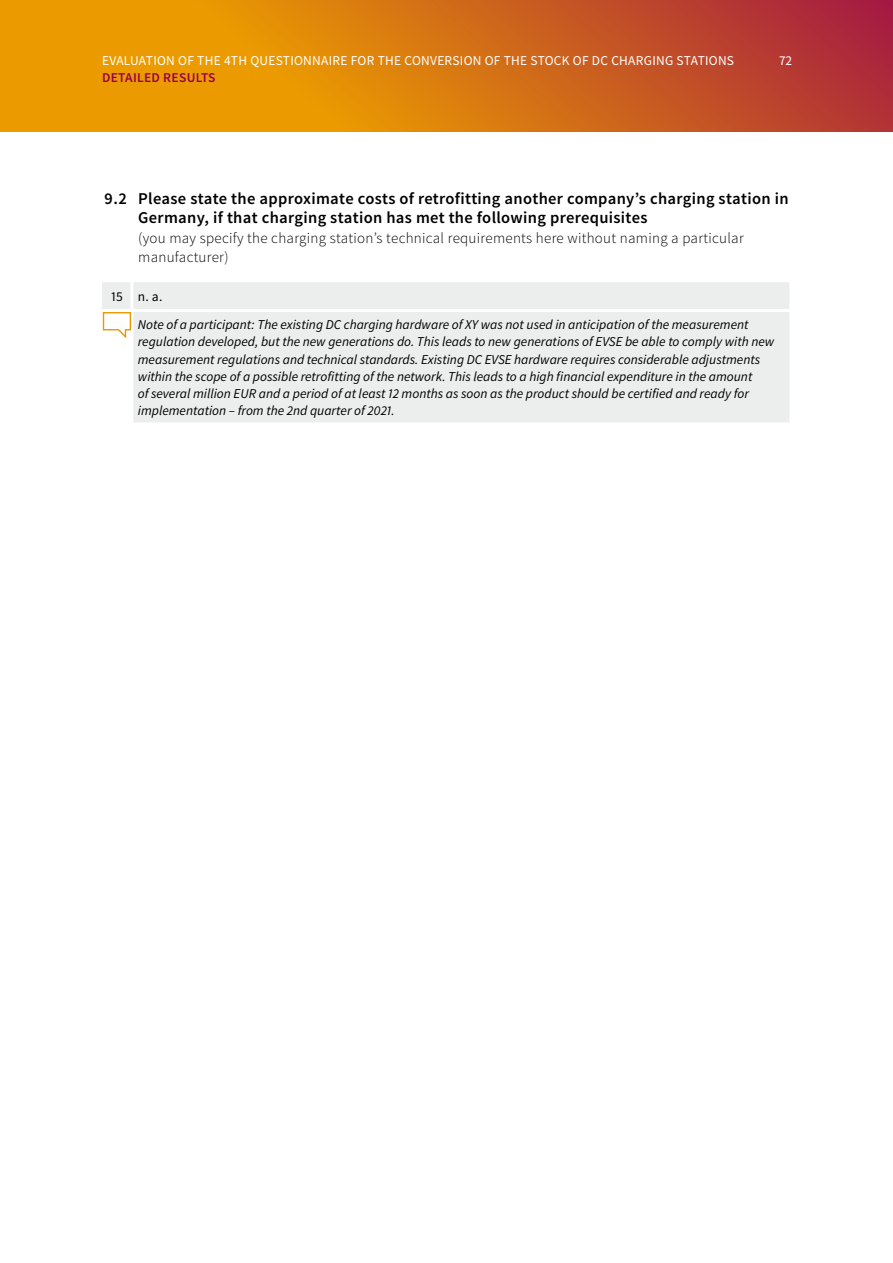
<style>
.page{position:relative;width:893px;height:1263px;background:#fff}
.page>*{position:absolute;margin:0;border:0;box-sizing:border-box;transform-origin:0 0}
.t1{font:600 16.5px/19.5px "Source Sans Pro";letter-spacing:.02em;color:#000}
.t2{font:300 15px/19.5px "Source Sans Pro";letter-spacing:.02em;color:#000}
.t3{font:italic 13.5px/17.2px "Source Sans Pro";color:#000}
.t4{font:13.5px "Source Sans Pro";letter-spacing:.02em;color:#fff}
.t5{font:600 13.5px "Source Sans Pro";letter-spacing:.02em;color:#960050}
.t6{font:13.5px "Source Sans Pro";color:#000}
</style>
<div class="page">
<svg style="left:0;top:0;width:893px;height:132px;background:#d47115"></svg>
<div style="left:102px;top:282px;width:687px;height:140px;background:#eceeee"></div>
<hr style="left:102px;top:309px;width:30px;height:3px;background:#fff">
<hr style="left:132px;top:309px;width:660px;height:3px;background:#fff">
<hr style="left:130px;top:282px;width:3px;height:27px;background:#fff">
<hr style="left:130px;top:312px;width:3px;height:110px;background:#fff">
<svg style="left:102px;top:312px;width:30px;height:28px"></svg>
<p class="t4" style="left:102px;top:53px;width:634px">EVALUATION OF THE 4TH QUESTIONNAIRE FOR THE CONVERSION OF THE STOCK OF DC CHARGING STATIONS</p>
<p class="t4" style="left:779px;top:53px;width:15px">72</p>
<p class="t5" style="left:102px;top:69px;width:115px">DETAILED RESULTS</p>
<p class="t1" style="left:138px;top:189px;width:652px;text-indent:-34px">9.2 Please state the approximate costs of retrofitting another company’s charging station in<br>Germany, if that charging station has met the following prerequisites</p>
<p class="t2" style="left:138px;top:228px;width:607px">(you may specify the charging station’s technical requirements here without naming a particular manufacturer)</p>
<p class="t6" style="left:111px;top:288px;width:53px">15 n. a.</p>
<p class="t3" style="left:138px;top:316px;width:638px">Note of a participant: The existing DC charging hardware of XY was not used in anticipation of the measurement regulation developed, but the new generations do. This leads to new generations of EVSE be able to comply with new measurement regulations and technical standards. Existing DC EVSE hardware requires considerable adjustments within the scope of a possible retrofitting of the network. This leads to a high financial expenditure in the amount<br>of several million EUR and a period of at least 12 months as soon as the product should be certified and ready for implementation – from the 2nd quarter of 2021.</p>
</div>
